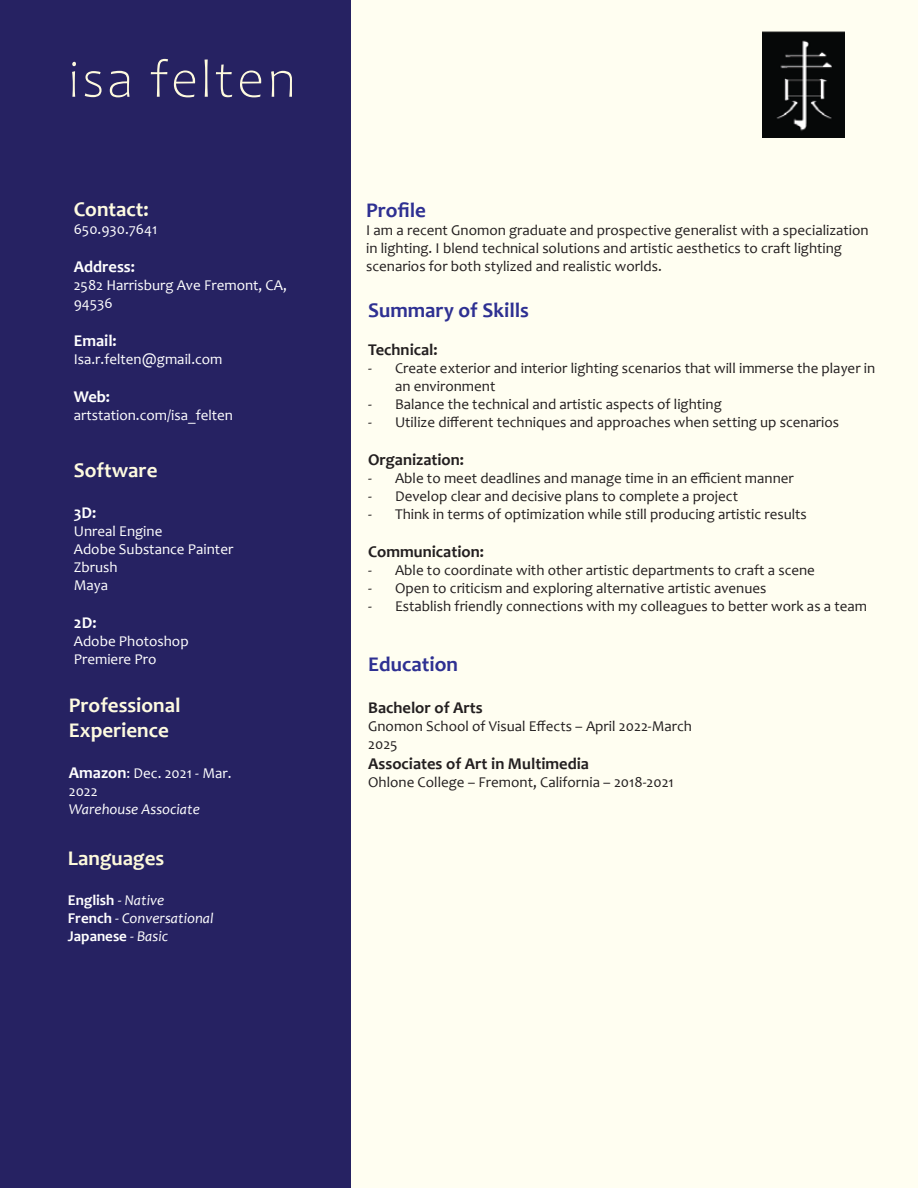
<style>
.page{position:relative;width:918px;height:1188px;background:#fffef1}
.page>*{position:absolute;margin:0;border:0;box-sizing:border-box;transform-origin:0 0}
.t1{font:300 54px "Candara";letter-spacing:.05em;color:#fefade}
.t2{font:700 21px "Candara";color:#2e3092}
.t3{font:700 21px/25.2px "Candara";color:#fefbe0}
.t4{font:700 21px "Candara";color:#fdfadb}
.t5{font:700 21px "Candara";color:#fefbdf}
.t6{font:700 16.5px "Candara";color:#231f20}
.t7{font:700 16.5px "Candara";color:#fff}
.t8{font:15px/18px "Candara";color:#231f20}
.t9{font:15px/18px "Candara";color:#fff}
.t10{font:italic 15px/18px "Candara";color:#fff}
.s1{font-weight:700;font-size:16.5px}
.s2{font-weight:700;font-style:normal}
.s3{font-style:normal}
</style>
<div class="page">
<div style="left:0;top:0;width:351px;height:1188px;background:#262262"></div>
<img style="left:762px;top:32px;width:82px;height:105px">
<h1 class="t1" style="left:69px;top:50px;width:229px">isa felten</h1>
<h2 class="t3" style="left:74px;top:197px;width:77px">Contact:</h2>
<p class="t9" style="left:74px;top:220px;width:85px">650.930.7641</p>
<p class="t7" style="left:74px;top:257px;width:63px">Address:</p>
<p class="t9" style="left:74px;top:276px;width:215px">2582 Harrisburg Ave Fremont, CA,<br>94536</p>
<p class="t7" style="left:74px;top:330px;width:45px">Email:</p>
<p class="t9" style="left:74px;top:350px;width:150px">Isa.r.felten@gmail.com</p>
<p class="t7" style="left:74px;top:386px;width:38px">Web:</p>
<p class="t9" style="left:74px;top:406px;width:161px">artstation.com/isa_felten</p>
<h2 class="t5" style="left:74px;top:457px;width:85px">Software</h2>
<p class="t7" style="left:74px;top:502px;width:24px">3D:</p>
<p class="t9" style="left:74px;top:522px;width:161px">Unreal Engine<br>Adobe Substance Painter<br>Zbrush<br>Maya</p>
<p class="t7" style="left:74px;top:612px;width:24px">2D:</p>
<p class="t9" style="left:74px;top:632px;width:116px">Adobe Photoshop<br>Premiere Pro</p>
<h2 class="t3" style="left:69px;top:692px;width:113px">Professional<br>Experience</h2>
<p class="t9" style="left:69px;top:764px;width:164px"><span class="s1">Amazon</span>: Dec. 2021 - Mar.<br>2022</p>
<p class="t10" style="left:69px;top:800px;width:133px">Warehouse Associate</p>
<h2 class="t4" style="left:68px;top:845px;width:98px">Languages</h2>
<p class="t10" style="left:68px;top:891px;width:147px"><span class="s2">English</span> <span class="s3">-</span> Native<br><span class="s2">French</span> <span class="s3">-</span> Conversational<br><span class="s2">Japanese</span> <span class="s3">-</span> Basic</p>
<h2 class="t2" style="left:366px;top:197px;width:61px">Profile</h2>
<p class="t8" style="left:366px;top:221px;width:504px">I am a recent Gnomon graduate and prospective generalist with a specialization in lighting. I blend technical solutions and artistic aesthetics to craft lighting scenarios for both stylized and realistic worlds.</p>
<h2 class="t2" style="left:368px;top:297px;width:162px">Summary of Skills</h2>
<p class="t6" style="left:368px;top:340px;width:71px">Technical:</p>
<p class="t8" style="left:395px;top:359px;width:482px;text-indent:-27px">- Create exterior and interior lighting scenarios that will immerse the player in an environment</p>
<p class="t8" style="left:368px;top:395px;width:355px">- Balance the technical and artistic aspects of lighting</p>
<p class="t8" style="left:368px;top:413px;width:473px">- Utilize different techniques and approaches when setting up scenarios</p>
<p class="t6" style="left:368px;top:449px;width:98px">Organization:</p>
<p class="t8" style="left:368px;top:469px;width:427px">- Able to meet deadlines and manage time in an efficient manner</p>
<p class="t8" style="left:368px;top:487px;width:372px">- Develop clear and decisive plans to complete a project</p>
<p class="t8" style="left:368px;top:505px;width:440px">- Think in terms of optimization while still producing artistic results</p>
<p class="t6" style="left:368px;top:541px;width:117px">Communication:</p>
<p class="t8" style="left:368px;top:561px;width:448px">- Able to coordinate with other artistic departments to craft a scene</p>
<p class="t8" style="left:368px;top:579px;width:400px">- Open to criticism and exploring alternative artistic avenues</p>
<p class="t8" style="left:368px;top:597px;width:501px">- Establish friendly connections with my colleagues to better work as a team</p>
<h2 class="t2" style="left:368px;top:651px;width:91px">Education</h2>
<p class="t6" style="left:368px;top:697px;width:116px">Bachelor of Arts</p>
<p class="t8" style="left:368px;top:717px;width:325px">Gnomon School of Visual Effects – April 2022-March<br>2025</p>
<p class="t6" style="left:368px;top:753px;width:222px">Associates of Art in Multimedia</p>
<p class="t8" style="left:368px;top:773px;width:307px">Ohlone College – Fremont, California – 2018-2021</p>
</div>
